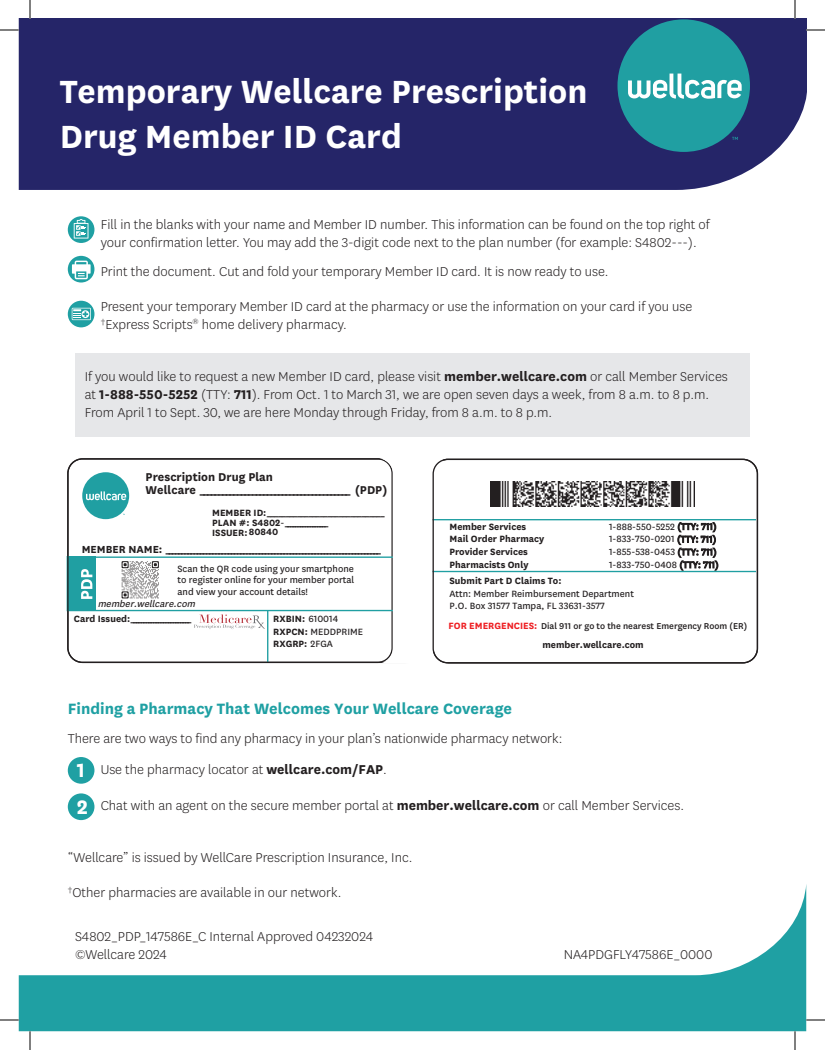
<style>
.page{position:relative;width:825px;height:1050px;background:#fff}
.page>*{position:absolute;margin:0;border:0;box-sizing:border-box;transform-origin:0 0}
.t1{font:700 37.5px/45px "Centene Sans";color:#fff}
.t2{font:700 17.5px "Centene Sans";color:#1fa0a3}
.t3{font:300 15px/18px "Centene Sans";color:#231f20}
.t4{font:700 13.25px/12.4px "Centene Sans";color:#231f20}
.t5{font:700 12px "Centene Sans";color:#231f20}
.t6{font:10.62px/12.8px "Centene Sans";color:#231f20}
.t7{font:700 10.62px/12.8px "Centene Sans";color:#231f20}
.t8{font:italic 10.62px "Centene Sans";color:#231f20}
.t9{font:500 10px "Centene Sans";color:#231f20}
.s1{font-weight:700}
.s2{font-weight:400}
.s3{font-weight:700;font-size:10.62px;color:#ee1f23}
.s4{font-weight:700;font-size:22.75px;color:#fff}
</style>
<div class="page">
<div style="left:75px;top:353px;width:675px;height:84px;background:#e6e7e9"></div>
<div style="left:19px;top:19px;width:787px;height:171px;background:#252568"></div>
<svg style="left:68px;top:216px;width:26px;height:27px"></svg>
<svg style="left:74px;top:219px;width:14px;height:20px"></svg>
<svg style="left:68px;top:256px;width:26px;height:27px"></svg>
<svg style="left:72px;top:261px;width:19px;height:18px"></svg>
<svg style="left:68px;top:301px;width:26px;height:26px"></svg>
<svg style="left:72px;top:308px;width:19px;height:12px"></svg>
<div style="left:68px;top:757px;width:26px;height:27px;background:#1fa0a3;border-radius:50%"></div>
<div style="left:68px;top:793px;width:26px;height:27px;background:#1fa0a3;border-radius:50%"></div>
<svg style="left:19px;top:887px;width:787px;height:144px"></svg>
<svg style="left:732px;top:137px;width:6px;height:3px"></svg>
<div style="left:618px;top:19px;width:132px;height:133px;background:#209fa2;border-radius:50%"></div>
<svg style="left:628px;top:74px;width:114px;height:25px"></svg>
<svg style="left:0;top:29px;width:19px;height:2px"></svg>
<svg style="left:806px;top:29px;width:19px;height:2px"></svg>
<svg style="left:0;top:1019px;width:19px;height:2px"></svg>
<svg style="left:806px;top:1019px;width:19px;height:2px"></svg>
<svg style="left:29px;top:0;width:2px;height:19px"></svg>
<svg style="left:29px;top:1031px;width:2px;height:19px"></svg>
<svg style="left:794px;top:0;width:2px;height:19px"></svg>
<svg style="left:794px;top:1031px;width:2px;height:19px"></svg>
<svg style="left:159px;top:458px;width:217px;height:205px"></svg>
<svg style="left:66px;top:458px;width:93px;height:206px"></svg>
<hr style="left:428px;top:571px;width:328px;height:1px;background:#209fa2">
<hr style="left:428px;top:519px;width:328px;height:1px;background:#209fa2">
<img style="left:490px;top:481px;width:205px;height:26px">
<svg style="left:744px;top:458px;width:15px;height:204px"></svg>
<svg style="left:376px;top:458px;width:73px;height:206px"></svg>
<div style="left:433px;top:459px;width:325px;height:205px;border:1px solid #231f20;border-radius:15px"></div>
<h1 class="t1" style="left:60px;top:66px;width:529px">Temporary Wellcare Prescription<br>Drug Member ID Card</h1>
<p class="t3" style="left:101px;top:215px;width:611px">Fill in the blanks with your name and Member ID number. This information can be found on the top right of your confirmation letter. You may add the 3-digit code next to the plan number (for example: S4802---).</p>
<p class="t3" style="left:101px;top:262px;width:509px">Print the document. Cut and fold your temporary Member ID card. It is now ready to use.</p>
<p class="t3" style="left:101px;top:297px;width:593px">Present your temporary Member ID card at the pharmacy or use the information on your card if you use</p>
<p class="t3" style="left:101px;top:315px;width:248px"><sup>†</sup>Express Scripts<sup>®</sup> home delivery pharmacy.</p>
<p class="t3" style="left:85px;top:367px;width:645px">If you would like to request a new Member ID card, please visit <span class="s1">member.wellcare.com</span> or call Member Services at <span class="s1">1-888-550-5252</span> (TTY: <span class="s1">711</span>). From Oct. 1 to March 31, we are open seven days a week, from 8 a.m. to 8 p.m.<br>From April 1 to Sept. 30, we are here Monday through Friday, from 8 a.m. to 8 p.m.</p>
<p class="t4" style="left:146px;top:470px;width:243px">Prescription Drug Plan<br>W e l l c a r e ________________________________________ ( P D P )</p>
<p class="t7" style="left:212px;top:525px;width:68px">ISSUER:80840</p>
<p class="t7" style="left:212px;top:508px;width:175px;line-height:9.4px">MEMBER ID:_______________________________<br>P L A N # : S 4 8 0 2 <span class="s2">-</span> _________________</p>
<p class="t5" style="left:82px;top:540px;width:301px">M E M B E R N A M E : _____________________________________________________________________</p>
<p class="t6" style="left:178px;top:563px;width:178px;line-height:11.1px;text-align:justify">Scan the QR code using your smartphone to register online for your member portal and view your account details!</p>
<p class="t8" style="left:98px;top:597px;width:102px">member.wellcare.com</p>
<p class="t7" style="left:74px;top:611px;width:120px">C a r d I s s u e d : ________________________</p>
<p class="t6" style="left:273px;top:612px;width:91px"><span class="s1">RXBIN:</span> 610014<br><span class="s1">RXPCN:</span> MEDDPRIME<br><span class="s1">RXGRP:</span> 2FGA</p>
<p class="t7" style="left:449px;top:519px;width:96px">Member Services<br>Mail Order Pharmacy<br>Provider Services<br>Pharmacists Only</p>
<p class="t6" style="left:609px;top:520px;width:111px">1-888-550-5252 (TTY: 711)<br>1-833-750-0201 (TTY: 711)<br>1-855-538-0453 (TTY: 711)<br>1-833-750-0408 (TTY: 711)</p>
<p class="t7" style="left:449px;top:574px;width:113px">Submit Part D Claims To:</p>
<p class="t6" style="left:449px;top:587px;width:186px">Attn: Member Reimbursement Department<br>P.O. Box 31577 Tampa, FL 33631-3577</p>
<p class="t9" style="left:449px;top:619px;width:300px"><span class="s3">FOR EMERGENCIES:</span> Dial 911 or go to the nearest Emergency Room (ER)</p>
<p class="t7" style="left:542px;top:637px;width:103px">member.wellcare.com</p>
<h2 class="t2" style="left:68px;top:696px;width:446px">Finding a Pharmacy That Welcomes Your Wellcare Coverage</h2>
<p class="t3" style="left:68px;top:729px;width:496px">There are two ways to find any pharmacy in your plan’s nationwide pharmacy network:</p>
<p class="t3" style="left:77px;top:760px;width:312px"><span class="s4">1</span> Use the pharmacy locator at <span class="s1">wellcare.com/FAP</span>.</p>
<p class="t3" style="left:77px;top:796px;width:609px"><span class="s4">2</span> Chat with an agent on the secure member portal at <span class="s1">member.wellcare.com</span> or call Member Services.</p>
<p class="t3" style="left:68px;top:848px;width:346px">“Wellcare” is issued by WellCare Prescription Insurance, Inc.</p>
<p class="t3" style="left:68px;top:883px;width:275px"><sup>†</sup>Other pharmacies are available in our network.</p>
<p class="t3" style="left:75px;top:927px;width:300px">S4802_PDP_147586E_C Internal Approved 04232024 ©Wellcare 2024</p>
<p class="t3" style="left:564px;top:945px;width:150px">NA4PDGFLY47586E_0000</p>
</div>
